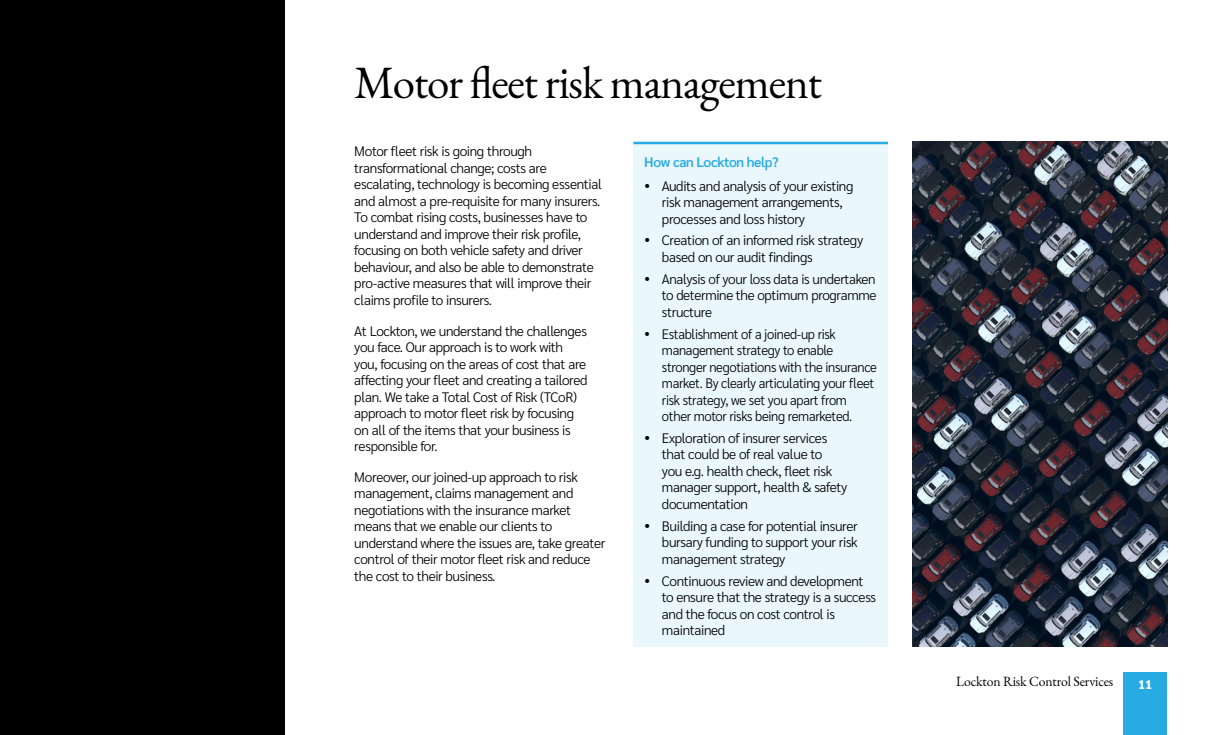
<style>
.page{position:relative;width:1230px;height:735px;background:#fff}
.page>*{position:absolute;margin:0;border:0;box-sizing:border-box;transform-origin:0 0}
.t1{font:45px "EB Garamond";letter-spacing:-.025em;color:#000}
.t2{font:300 13.75px/16.5px "Sarabun";letter-spacing:-.025em;color:#000}
.t3{font:300 13.75px/16.5px "Sarabun";letter-spacing:-.025em;color:#000;scale:.96 1}
.t4{font:13.75px "EB Garamond";letter-spacing:-.01em;color:#000}
.t5{font:600 13.75px "Sarabun";letter-spacing:-.025em;color:#28abe3}
.t6{font:800 12.5px "Sarabun";color:#fff}
</style>
<div class="page">
<div style="left:0;top:0;width:285px;height:735px;background:#000"></div>
<div style="left:634px;top:142px;width:254px;height:504px;background:#eaf7fc"></div>
<hr style="left:633px;top:142px;width:255px;height:2px;background:#28abe3">
<img style="left:913px;top:142px;width:254px;height:504px">
<div style="left:1123px;top:672px;width:44px;height:63px;background:#28abe3"></div>
<h1 class="t1" style="left:354px;top:54px;width:469px">Motor fleet risk management</h1>
<p class="t2" style="left:354px;top:143px;width:249px">Motor fleet risk is going through transformational change; costs are escalating, technology is becoming essential and almost a pre-requisite for many insurers.<br>To combat rising costs, businesses have to understand and improve their risk profile, focusing on both vehicle safety and driver behaviour, and also be able to demonstrate pro-active measures that will improve their claims profile to insurers.</p>
<p class="t2" style="left:354px;top:323px;width:235px">At Lockton, we understand the challenges you face. Our approach is to work with you, focusing on the areas of cost that are affecting your fleet and creating a tailored plan. We take a Total Cost of Risk (TCoR) approach to motor fleet risk by focusing on all of the items that your business is responsible for.</p>
<p class="t2" style="left:354px;top:469px;width:252px">Moreover, our joined-up approach to risk management, claims management and negotiations with the insurance market means that we enable our clients to understand where the issues are, take greater control of their motor fleet risk and reduce the cost to their business.</p>
<p class="t5" style="left:644px;top:154px;width:136px">How can Lockton help?</p>
<p class="t2" style="left:662px;top:178px;width:193px">Audits and analysis of your existing risk management arrangements, processes and loss history</p>
<p class="t2" style="left:662px;top:232px;width:203px">Creation of an informed risk strategy based on our audit findings</p>
<p class="t2" style="left:662px;top:271px;width:216px;text-align:justify">Analysis of your loss data is undertaken to determine the optimum programme structure</p>
<p class="t3" style="left:662px;top:326px;width:225px">Establishment of a joined-up risk management strategy to enable stronger negotiations with the insurance market. By clearly articulating your fleet risk strategy, we set you apart from other motor risks being remarketed.</p>
<p class="t2" style="left:662px;top:430px;width:187px">Exploration of insurer services that could be of real value to<br>you e.g. health check, fleet risk manager support, health &amp; safety documentation</p>
<p class="t2" style="left:662px;top:518px;width:197px;text-align:justify">Building a case for potential insurer bursary funding to support your risk management strategy</p>
<p class="t2" style="left:662px;top:573px;width:216px">Continuous review and development to ensure that the strategy is a success and the focus on cost control is maintained</p>
<p class="t4" style="left:956px;top:673px;width:159px">Lockton Risk Control Services</p>
<p class="t6" style="left:1138px;top:678px;width:16px">11</p>
</div>
